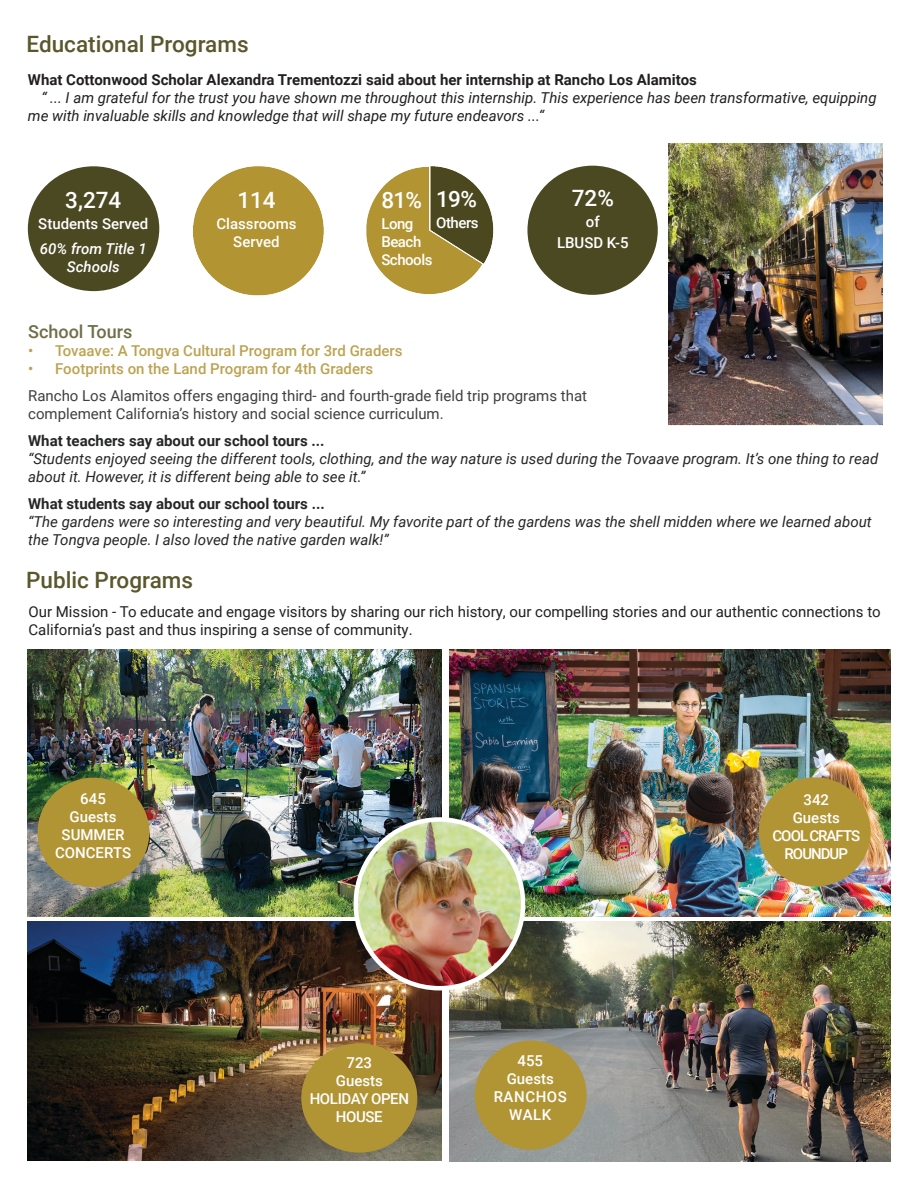
<style>
.page{position:relative;width:918px;height:1188px;background:#fff}
.page>*{position:absolute;margin:0;border:0;box-sizing:border-box;transform-origin:0 0}
.t1{font:500 22.5px "Roboto";color:#5a572c}
.t2{font:500 22.5px "Roboto";color:#fff}
.t3{font:500 18px "Roboto";color:#5a572c}
.t4{font:italic 15px/18px "Roboto";color:#020304}
.t5{font:15px/18px "Roboto";color:#231f20}
.t6{font:italic 15px/18px "Roboto";color:#231f20}
.t7{font:500 15px/18px "Roboto";color:#fff;text-align:center}
.t8{font:500 15px "Roboto";color:#b19535}
.t9{font:700 15px "Roboto";color:#231f20}
.t10{font:700 15px "Roboto";color:#020304}
.t11{font:500 15px/18px "Roboto";letter-spacing:-.025em;color:#fff;text-align:center}
.t12{font:500 15px "Roboto";letter-spacing:-.065em;color:#fff}
.t13{font:500 15px/18px "Roboto";letter-spacing:.035em;color:#fff;text-align:center}
.t14{font:500 15px/18px "Roboto";letter-spacing:-.03em;color:#fff}
.t15{font:italic 500 15px "Roboto";color:#fff}
.s1{font-style:italic}
</style>
<div class="page">
<img style="left:27px;top:650px;width:415px;height:266px">
<img style="left:27px;top:922px;width:415px;height:239px">
<img style="left:449px;top:922px;width:442px;height:240px">
<img style="left:366px;top:166px;width:128px;height:128px">
<div style="left:28px;top:166px;width:131px;height:125px;background:#4b4922;border-radius:50%"></div>
<img style="left:193px;top:166px;width:131px;height:130px">
<div style="left:527px;top:166px;width:131px;height:129px;background:#4b4922;border-radius:50%"></div>
<div style="left:38px;top:778px;width:111px;height:109px;background:#b19535;border-radius:50%"></div>
<img style="left:449px;top:650px;width:442px;height:266px">
<img style="left:356px;top:819px;width:167px;height:169px">
<div style="left:353px;top:817px;width:172px;height:173px;border:4px solid #fff;border-radius:50%"></div>
<div style="left:759px;top:777px;width:112px;height:110px;background:#b19535;border-radius:50%"></div>
<div style="left:301px;top:1043px;width:116px;height:110px;background:#b19535;border-radius:50%"></div>
<div style="left:475px;top:1040px;width:112px;height:110px;background:#b19535;border-radius:50%"></div>
<img style="left:669px;top:143px;width:214px;height:282px">
<p class="t1" style="left:26px;top:28px;width:224px">Educational Programs</p>
<p class="t9" style="left:28px;top:69px;width:671px">What Cottonwood Scholar Alexandra Trementozzi said about her internship at Rancho Los Alamitos</p>
<p class="t6" style="left:28px;top:88px;width:850px;text-indent:14px">“ ... I am grateful for the trust you have shown me throughout this internship. This experience has been transformative, equipping me with invaluable skills and knowledge that will shape my future endeavors ...“</p>
<p class="t2" style="left:65px;top:184px;width:58px">3,274</p>
<p class="t7" style="left:38px;top:210px;width:112px;line-height:25.5px;text-align:left">Students Served<br><span class="s1">60% from Title 1</span></p>
<p class="t15" style="left:67px;top:256px;width:54px">Schools</p>
<p class="t2" style="left:237px;top:184px;width:40px">114</p>
<p class="t7" style="left:216px;top:214px;width:82px">Classrooms</p>
<p class="t7" style="left:233px;top:232px;width:48px">Served</p>
<p class="t2" style="left:436px;top:183px;width:42px">19%</p>
<p class="t7" style="left:436px;top:213px;width:44px">Others</p>
<p class="t2" style="left:381px;top:185px;width:42px">81%</p>
<p class="t14" style="left:381px;top:215px;width:53px">Long<br>Beach<br>Schools</p>
<p class="t2" style="left:572px;top:182px;width:44px">72%</p>
<p class="t7" style="left:586px;top:212px;width:15px">of</p>
<p class="t7" style="left:557px;top:233px;width:73px">LBUSD K-5</p>
<p class="t3" style="left:28px;top:319px;width:106px">School Tours</p>
<p class="t8" style="left:28px;top:340px;width:376px">• Tovaave: A Tongva Cultural Program for 3rd Graders</p>
<p class="t8" style="left:28px;top:358px;width:346px">• Footprints on the Land Program for 4th Graders</p>
<p class="t5" style="left:28px;top:386px;width:560px">Rancho Los Alamitos offers engaging third- and fourth-grade field trip programs that complement California’s history and social science curriculum.</p>
<p class="t10" style="left:28px;top:430px;width:298px">What teachers say about our school tours ...</p>
<p class="t4" style="left:28px;top:449px;width:852px">“Students enjoyed seeing the different tools, clothing, and the way nature is used during the Tovaave program. It’s one thing to read about it. However, it is different being able to see it.”</p>
<p class="t10" style="left:28px;top:493px;width:298px">What students say about our school tours ...</p>
<p class="t4" style="left:28px;top:512px;width:845px">“The gardens were so interesting and very beautiful. My favorite part of the gardens was the shell midden where we learned about the Tongva people. I also loved the native garden walk!”</p>
<p class="t1" style="left:26px;top:564px;width:168px">Public Programs</p>
<p class="t5" style="left:28px;top:602px;width:854px">Our Mission - To educate and engage visitors by sharing our rich history, our compelling stories and our authentic connections to<br>California’s past and thus inspiring a sense of community.</p>
<p class="t7" style="left:70px;top:789px;width:49px">645<br>Guests</p>
<p class="t7" style="left:55px;top:825px;width:78px">SUMMER<br>CONCERTS</p>
<p class="t11" style="left:310px;top:1053px;width:101px">723<br>Guests<br>HOLIDAY OPEN<br>HOUSE</p>
<p class="t7" style="left:517px;top:1051px;width:27px">455</p>
<p class="t13" style="left:494px;top:1069px;width:75px">Guests<br>RANCHOS<br>WALK</p>
<p class="t7" style="left:804px;top:790px;width:27px">342</p>
<p class="t7" style="left:793px;top:808px;width:49px">Guests</p>
<p class="t12" style="left:772px;top:825px;width:89px">COOL CRAFTS</p>
<p class="t12" style="left:785px;top:843px;width:65px">ROUNDUP</p>
</div>
